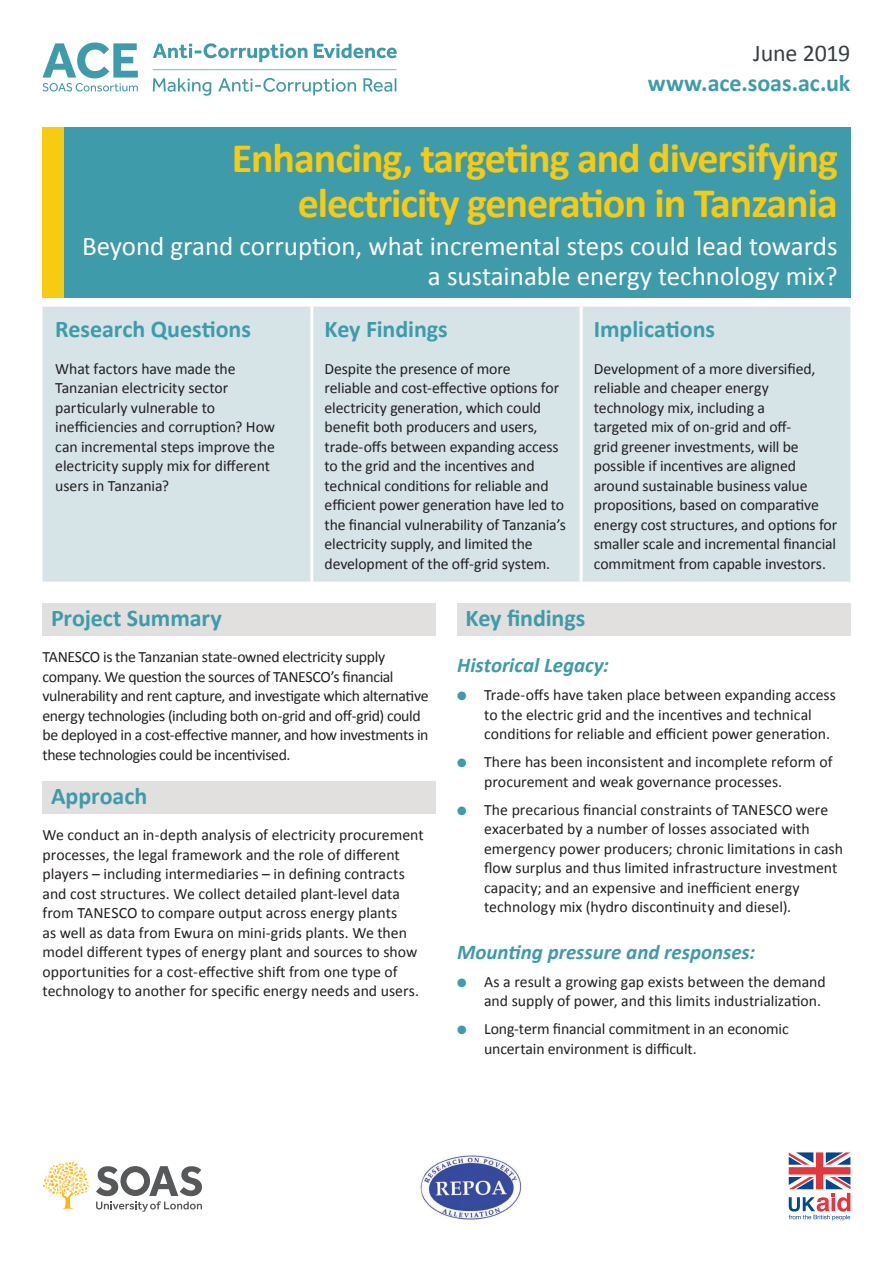
<style>
.page{position:relative;width:893px;height:1263px;background:#fff}
.page>*{position:absolute;margin:0;border:0;box-sizing:border-box;transform-origin:0 0}
.t1{font:700 42px/45px "Calibri";letter-spacing:-.025em;color:#f6cb11;text-align:right}
.t2{font:27px/30px "Calibri";color:#fff;text-align:right}
.t3{font:700 24px "Calibri";letter-spacing:-.005em;color:#3e9ba9}
.t4{font:24px "Calibri";letter-spacing:-.01em;color:#383f41}
.t5{font:italic 700 21px "Calibri";color:#3e9ba9}
.t6{font:15.75px/19.5px "Calibri";letter-spacing:-.005em;color:#231f20}
.t7{font:15.75px/19.5px "Calibri";letter-spacing:-.025em;color:#231f20}
.s1{color:#3e9ba9}
</style>
<div class="page">
<svg style="left:43px;top:43px;width:354px;height:53px"></svg>
<div style="left:43px;top:128px;width:21px;height:170px;background:#f6cb11"></div>
<div style="left:64px;top:128px;width:786px;height:170px;background:#3e9ba9"></div>
<div style="left:43px;top:307px;width:807px;height:275px;background:#d6e4e8"></div>
<hr style="left:310px;top:307px;width:3px;height:275px;background:#fff">
<hr style="left:580px;top:307px;width:3px;height:275px;background:#fff">
<div style="left:43px;top:603px;width:393px;height:33px;background:#e2dfdf"></div>
<div style="left:43px;top:781px;width:393px;height:33px;background:#e2dfdf"></div>
<div style="left:457px;top:603px;width:393px;height:33px;background:#e2dfdf"></div>
<svg style="left:96px;top:1166px;width:106px;height:46px"></svg>
<svg style="left:43px;top:1161px;width:46px;height:48px"></svg>
<svg style="left:789px;top:1152px;width:61px;height:68px"></svg>
<img style="left:419px;top:1155px;width:103px;height:65px">
<h3 class="t4" style="left:753px;top:37px;width:99px">June 2019</h3>
<h3 class="t3" style="left:648px;top:68px;width:204px">www.ace.soas.ac.uk</h3>
<h1 class="t1" style="left:232px;top:135px;width:608px">Enhancing, targeting and diversifying electricity generation in Tanzania</h1>
<h2 class="t2" style="left:82px;top:231px;width:757px">Beyond grand corruption, what incremental steps could lead towards a sustainable energy technology mix?</h2>
<h3 class="t3" style="left:55px;top:314px;width:197px">Research Questions</h3>
<p class="t6" style="left:55px;top:359px;width:221px">What factors have made the<br>Tanzanian electricity sector particularly vulnerable to inefficiencies and corruption? How can incremental steps improve the electricity supply mix for different users in Tanzania?</p>
<h3 class="t3" style="left:594px;top:314px;width:123px">Implications</h3>
<p class="t6" style="left:594px;top:359px;width:245px">Development of a more diversified, reliable and cheaper energy technology mix, including a<br>targeted mix of on-grid and off-<br>grid greener investments, will be possible if incentives are aligned around sustainable business value propositions, based on comparative energy cost structures, and options for smaller scale and incremental financial commitment from capable investors.</p>
<h3 class="t3" style="left:325px;top:314px;width:125px">Key Findings</h3>
<p class="t6" style="left:325px;top:359px;width:243px">Despite the presence of more<br>reliable and cost-effective options for electricity generation, which could benefit both producers and users, trade-offs between expanding access to the grid and the incentives and technical conditions for reliable and efficient power generation have led to the financial vulnerability of Tanzania’s electricity supply, and limited the development of the off-grid system.</p>
<h3 class="t3" style="left:51px;top:602px;width:172px">Project Summary</h3>
<p class="t7" style="left:43px;top:647px;width:388px">TANESCO is the Tanzanian state-owned electricity supply company. We question the sources of TANESCO’s financial vulnerability and rent capture, and investigate which alternative energy technologies (including both on-grid and off-grid) could be deployed in a cost-effective manner, and how investments in these technologies could be incentivised.</p>
<h3 class="t3" style="left:51px;top:780px;width:98px">Approach</h3>
<p class="t6" style="left:43px;top:825px;width:383px">We conduct an in-depth analysis of electricity procurement processes, the legal framework and the role of different players – including intermediaries – in defining contracts and cost structures. We collect detailed plant-level data from TANESCO to compare output across energy plants<br>as well as data from Ewura on mini-grids plants. We then model different types of energy plant and sources to show opportunities for a cost-effective shift from one type of technology to another for specific energy needs and users.</p>
<h3 class="t3" style="left:466px;top:602px;width:121px">Key findings</h3>
<h3 class="t5" style="left:457px;top:652px;width:153px">Historical Legacy:</h3>
<p class="t6" style="left:484px;top:685px;width:353px;text-indent:-27px"><span class="s1">●</span> Trade-offs have taken place between expanding access to the electric grid and the incentives and technical conditions for reliable and efficient power generation.</p>
<p class="t6" style="left:484px;top:752px;width:350px;text-indent:-27px"><span class="s1">●</span> There has been inconsistent and incomplete reform of procurement and weak governance processes.</p>
<p class="t6" style="left:484px;top:800px;width:360px;text-indent:-27px"><span class="s1">●</span> The precarious financial constraints of TANESCO were exacerbated by a number of losses associated with emergency power producers; chronic limitations in cash flow surplus and thus limited infrastructure investment capacity; and an expensive and inefficient energy technology mix (hydro discontinuity and diesel).</p>
<h3 class="t5" style="left:457px;top:938px;width:300px">Mounting pressure and responses:</h3>
<p class="t6" style="left:457px;top:972px;width:370px;text-align:right"><span class="s1">●</span> As a result a growing gap exists between the demand and supply of power, and this limits industrialization.</p>
<p class="t6" style="left:484px;top:1019px;width:306px;text-indent:-27px"><span class="s1">●</span> Long-term financial commitment in an economic uncertain environment is difficult.</p>
</div>
